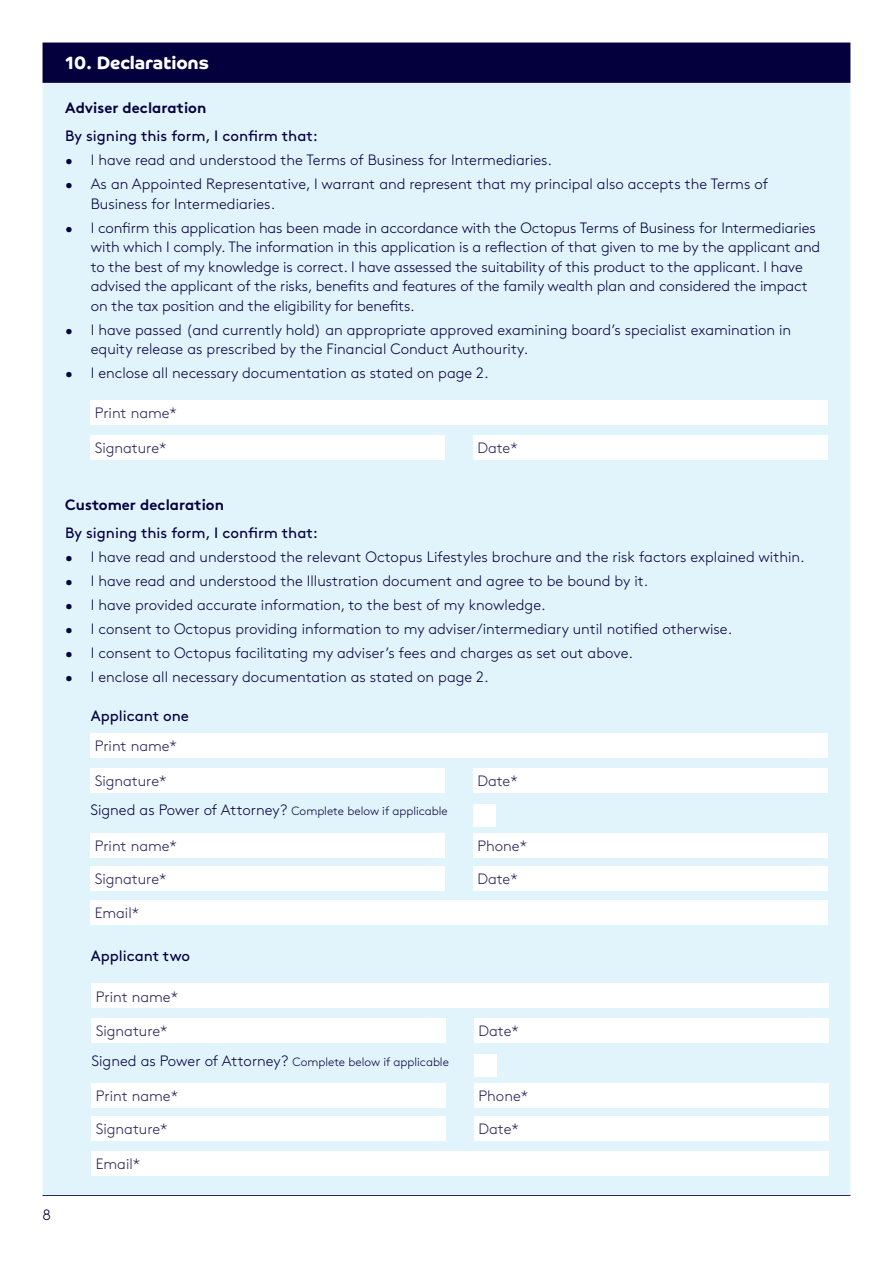
<style>
.page{position:relative;width:893px;height:1263px;background:#fff}
.page>*{position:absolute;margin:0;border:0;box-sizing:border-box;transform-origin:0 0}
.t1{font:700 18px "Co Headline";color:#fff}
.t2{font:300 15px/19.5px "Brown";color:#04003e}
.t3{font:300 15px "Brown";color:#291f58}
.t4{font:15px "Brown";color:#04003e}
.t5{font:700 15px "Brown";color:#04003e}
.t6{font:300 12px "Brown";color:#04003e}
.s1{font-size:15px}
</style>
<div class="page">
<hr style="left:43px;top:1195px;width:807px;height:1px;background:#04003e">
<div style="left:43px;top:43px;width:807px;height:39px;background:#04003e"></div>
<div style="left:43px;top:43px;width:807px;height:40px;border:2px solid #04003e"></div>
<div style="left:43px;top:84px;width:807px;height:1110px;background:#e1f4fc"></div>
<div style="left:90px;top:400px;width:738px;height:25px;background:#fff"></div>
<div style="left:90px;top:435px;width:355px;height:25px;background:#fff"></div>
<div style="left:473px;top:435px;width:355px;height:25px;background:#fff"></div>
<div style="left:90px;top:733px;width:738px;height:25px;background:#fff"></div>
<div style="left:90px;top:768px;width:355px;height:24px;background:#fff"></div>
<div style="left:473px;top:768px;width:355px;height:24px;background:#fff"></div>
<div style="left:474px;top:804px;width:22px;height:22px;background:#fff"></div>
<div style="left:90px;top:833px;width:355px;height:24px;background:#fff"></div>
<div style="left:90px;top:866px;width:355px;height:25px;background:#fff"></div>
<div style="left:473px;top:866px;width:355px;height:25px;background:#fff"></div>
<div style="left:90px;top:900px;width:738px;height:25px;background:#fff"></div>
<div style="left:473px;top:833px;width:355px;height:24px;background:#fff"></div>
<div style="left:91px;top:983px;width:738px;height:25px;background:#fff"></div>
<div style="left:91px;top:1018px;width:355px;height:25px;background:#fff"></div>
<div style="left:474px;top:1018px;width:355px;height:25px;background:#fff"></div>
<div style="left:475px;top:1054px;width:22px;height:22px;background:#fff"></div>
<div style="left:91px;top:1083px;width:355px;height:25px;background:#fff"></div>
<div style="left:91px;top:1116px;width:355px;height:25px;background:#fff"></div>
<div style="left:474px;top:1116px;width:355px;height:25px;background:#fff"></div>
<div style="left:91px;top:1151px;width:738px;height:24px;background:#fff"></div>
<div style="left:474px;top:1083px;width:355px;height:25px;background:#fff"></div>
<p class="t1" style="left:66px;top:52px;width:145px">10. Declarations</p>
<p class="t5" style="left:65px;top:96px;width:143px">Adviser declaration</p>
<p class="t4" style="left:65px;top:124px;width:254px">By signing this form, I confirm that:</p>
<p class="t2" style="left:65px;top:149px;width:488px">• I have read and understood the Terms of Business for Intermediaries.</p>
<p class="t2" style="left:91px;top:173px;width:679px;text-indent:-26px">• As an Appointed Representative, I warrant and represent that my principal also accepts the Terms of<br>Business for Intermediaries.</p>
<p class="t2" style="left:91px;top:216px;width:731px;text-indent:-26px">• I confirm this application has been made in accordance with the Octopus Terms of Business for Intermediaries with which I comply. The information in this application is a reflection of that given to me by the applicant and to the best of my knowledge is correct. I have assessed the suitability of this product to the applicant. I have advised the applicant of the risks, benefits and features of the family wealth plan and considered the impact on the tax position and the eligibility for benefits.</p>
<p class="t2" style="left:91px;top:318px;width:702px;text-indent:-26px">• I have passed (and currently hold) an appropriate approved examining board’s specialist examination in equity release as prescribed by the Financial Conduct Authourity.</p>
<p class="t2" style="left:65px;top:362px;width:425px">• I enclose all necessary documentation as stated on page 2.</p>
<p class="t3" style="left:95px;top:402px;width:84px">Print name*</p>
<p class="t3" style="left:95px;top:437px;width:73px">Signature*</p>
<p class="t3" style="left:478px;top:437px;width:42px">Date*</p>
<p class="t5" style="left:65px;top:493px;width:160px">Customer declaration</p>
<p class="t4" style="left:65px;top:521px;width:254px">By signing this form, I confirm that:</p>
<p class="t2" style="left:65px;top:546px;width:741px">• I have read and understood the relevant Octopus Lifestyles brochure and the risk factors explained within.</p>
<p class="t2" style="left:65px;top:570px;width:584px">• I have read and understood the Illustration document and agree to be bound by it.</p>
<p class="t2" style="left:65px;top:594px;width:482px">• I have provided accurate information, to the best of my knowledge.</p>
<p class="t2" style="left:65px;top:618px;width:668px">• I consent to Octopus providing information to my adviser/intermediary until notified otherwise.</p>
<p class="t2" style="left:65px;top:642px;width:569px">• I consent to Octopus facilitating my adviser’s fees and charges as set out above.</p>
<p class="t2" style="left:65px;top:666px;width:425px">• I enclose all necessary documentation as stated on page 2.</p>
<p class="t4" style="left:91px;top:704px;width:100px">Applicant one</p>
<p class="t3" style="left:95px;top:735px;width:84px">Print name*</p>
<p class="t3" style="left:95px;top:769px;width:73px">Signature*</p>
<p class="t3" style="left:478px;top:769px;width:42px">Date*</p>
<p class="t6" style="left:90px;top:802px;width:359px"><span class="s1">Signed as Power of Attorney?</span> Complete below if applicable</p>
<p class="t3" style="left:95px;top:834px;width:84px">Print name*</p>
<p class="t3" style="left:95px;top:868px;width:73px">Signature*</p>
<p class="t3" style="left:478px;top:868px;width:42px">Date*</p>
<p class="t3" style="left:95px;top:902px;width:46px">Email*</p>
<p class="t3" style="left:478px;top:834px;width:51px">Phone*</p>
<p class="t4" style="left:91px;top:944px;width:101px">Applicant two</p>
<p class="t3" style="left:96px;top:985px;width:84px">Print name*</p>
<p class="t3" style="left:96px;top:1020px;width:73px">Signature*</p>
<p class="t3" style="left:479px;top:1020px;width:42px">Date*</p>
<p class="t6" style="left:91px;top:1053px;width:359px"><span class="s1">Signed as Power of Attorney?</span> Complete below if applicable</p>
<p class="t3" style="left:96px;top:1085px;width:84px">Print name*</p>
<p class="t3" style="left:96px;top:1118px;width:73px">Signature*</p>
<p class="t3" style="left:479px;top:1118px;width:42px">Date*</p>
<p class="t3" style="left:96px;top:1152px;width:46px">Email*</p>
<p class="t3" style="left:479px;top:1085px;width:51px">Phone*</p>
<p class="t2" style="left:43px;top:1204px;width:10px">8</p>
</div>
